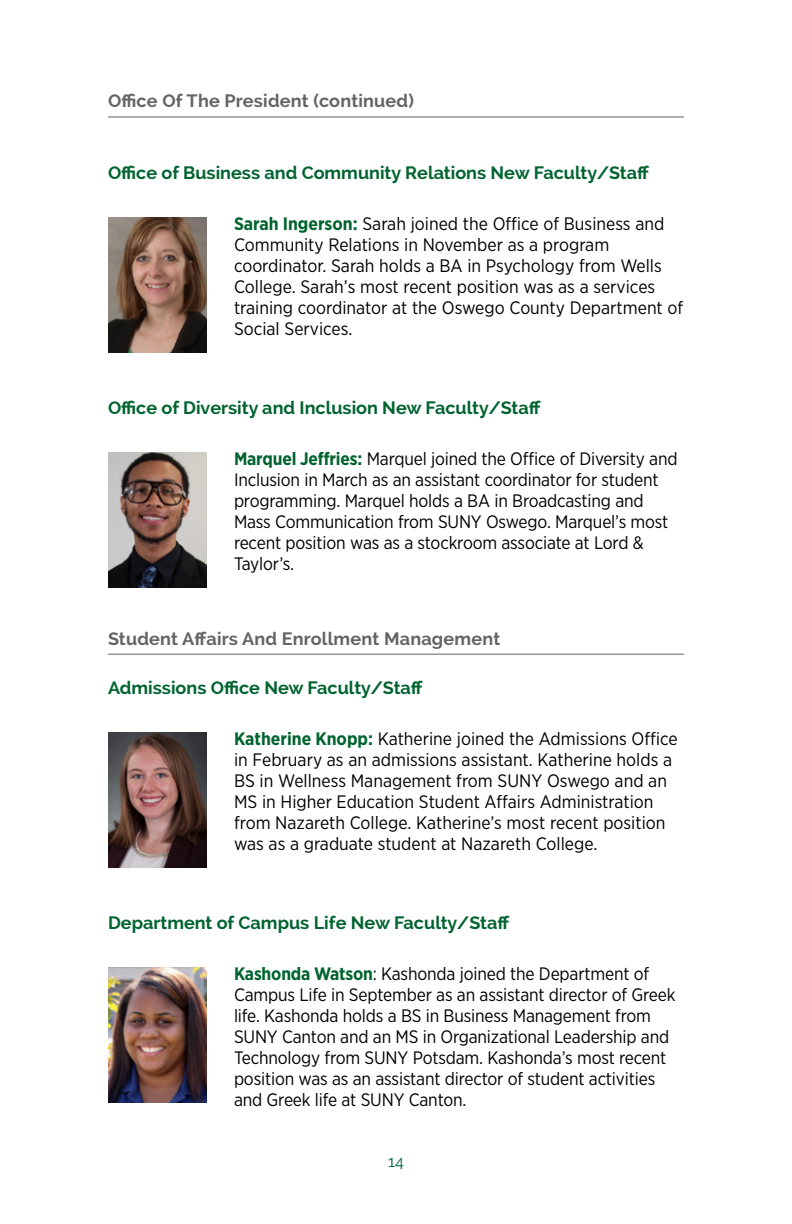
<style>
.page{position:relative;width:792px;height:1224px;background:#fff}
.page>*{position:absolute;margin:0;border:0;box-sizing:border-box;transform-origin:0 0}
.t1{font:18px/21px "Gotham Narrow";letter-spacing:-.01em;color:#000}
.t2{font:700 18px "Raleway";color:#006330}
.t3{font:700 18px "Raleway";letter-spacing:.01em;color:#636466}
.t4{font:16px "Raleway";color:#006330}
.s1{font-weight:700;color:#006330}
</style>
<div class="page">
<img style="left:108px;top:217px;width:99px;height:135px">
<img style="left:108px;top:452px;width:99px;height:135px">
<img style="left:108px;top:732px;width:99px;height:135px">
<img style="left:108px;top:967px;width:99px;height:135px">
<hr style="left:108px;top:116px;width:576px;height:1px;background:#636466">
<hr style="left:108px;top:654px;width:576px;height:1px;background:#636466">
<p class="t3" style="left:108px;top:91px;width:307px">Office Of The President (continued)</p>
<p class="t2" style="left:108px;top:162px;width:543px">Office of Business and Community Relations New Faculty/Staff</p>
<p class="t1" style="left:234px;top:213px;width:451px"><span class="s1">Sarah Ingerson:</span> Sarah joined the Office of Business and Community Relations in November as a program coordinator. Sarah holds a BA in Psychology from Wells College. Sarah’s most recent position was as a services training coordinator at the Oswego County Department of Social Services.</p>
<p class="t2" style="left:108px;top:397px;width:434px">Office of Diversity and Inclusion New Faculty/Staff</p>
<p class="t1" style="left:234px;top:448px;width:445px"><span class="s1">Marquel Jeffries:</span> Marquel joined the Office of Diversity and Inclusion in March as an assistant coordinator for student programming. Marquel holds a BA in Broadcasting and Mass Communication from SUNY Oswego. Marquel’s most recent position was as a stockroom associate at Lord &amp; Taylor’s.</p>
<p class="t3" style="left:108px;top:628px;width:394px">Student Affairs And Enrollment Management</p>
<p class="t2" style="left:108px;top:677px;width:316px">Admissions Office New Faculty/Staff</p>
<p class="t1" style="left:234px;top:728px;width:445px"><span class="s1">Katherine Knopp:</span> Katherine joined the Admissions Office in February as an admissions assistant. Katherine holds a BS in Wellness Management from SUNY Oswego and an MS in Higher Education Student Affairs Administration from Nazareth College. Katherine’s most recent position was as a graduate student at Nazareth College.</p>
<p class="t2" style="left:108px;top:912px;width:403px">Department of Campus Life New Faculty/Staff</p>
<p class="t1" style="left:234px;top:963px;width:443px"><span class="s1">Kashonda Watson</span>: Kashonda joined the Department of Campus Life in September as an assistant director of Greek life. Kashonda holds a BS in Business Management from SUNY Canton and an MS in Organizational Leadership and Technology from SUNY Potsdam. Kashonda’s most recent position was as an assistant director of student activities and Greek life at SUNY Canton.</p>
<p class="t4" style="left:388px;top:1152px;width:17px">14</p>
</div>
